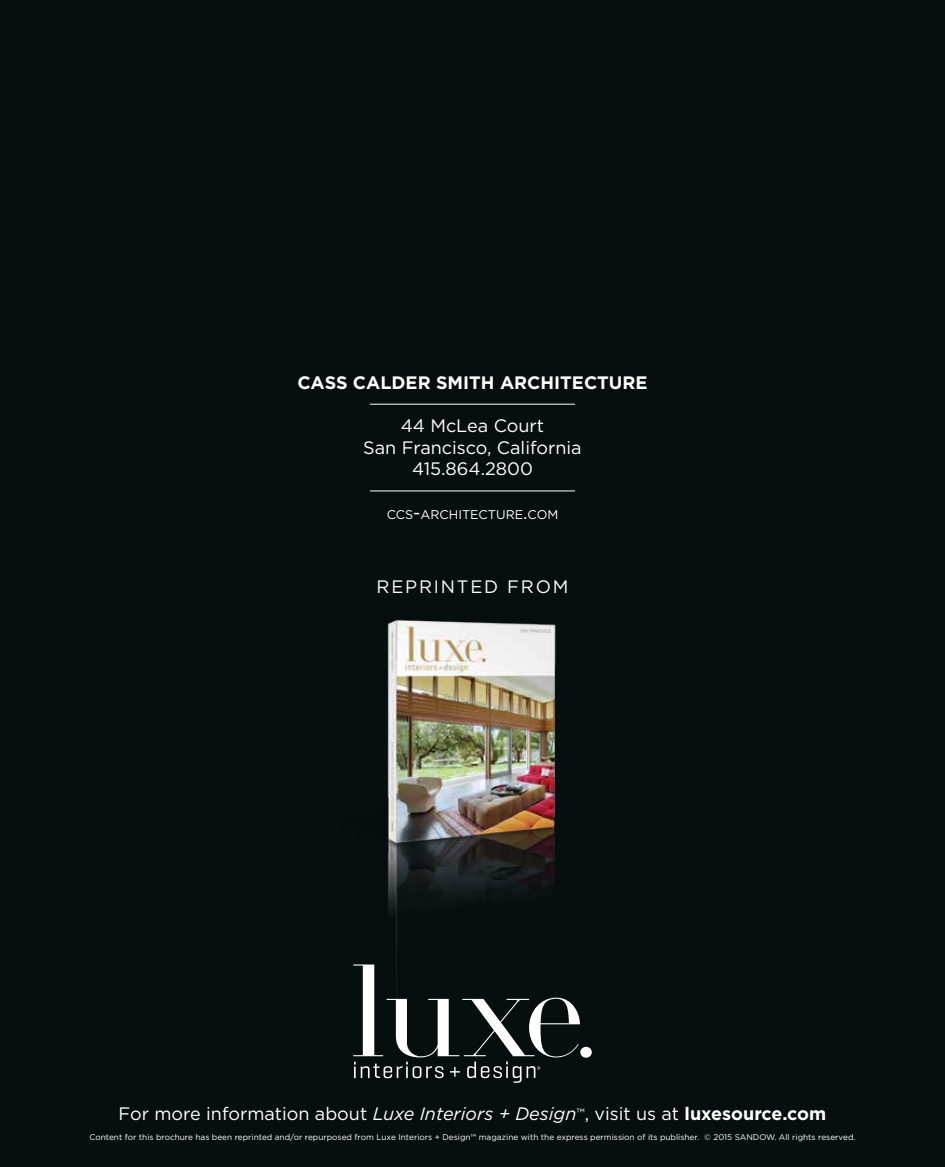
<style>
.page{position:relative;width:945px;height:1167px;background:#fff}
.page>*{position:absolute;margin:0;border:0;box-sizing:border-box;transform-origin:0 0}
.t1{font:18px/21.6px "Gotham";color:#fff;text-align:center}
.t2{font:700 18px "Gotham";color:#fff}
.t3{font:18px "Gotham";letter-spacing:.1em;color:#fff}
.t4{font:12.6px "Gotham";color:#fff}
.t5{font:8.25px "Gotham";color:#fff}
.s1{font-size:18px}
.s2{font-style:italic}
.s3{font-weight:700}
</style>
<div class="page">
<div style="left:0;top:0;width:945px;height:1166px;background:#060e10"></div>
<img style="left:387px;top:620px;width:169px;height:344px">
<svg style="left:353px;top:964px;width:239px;height:118px"></svg>
<hr style="left:370px;top:404px;width:205px;height:1px;background:#fff">
<hr style="left:370px;top:490px;width:205px;height:1px;background:#fff">
<h1 class="t2" style="left:297px;top:370px;width:352px">CASS CALDER SMITH ARCHITECTURE</h1>
<h1 class="t1" style="left:363px;top:414px;width:220px">44 McLea Court<br>San Francisco, California<br>415.864.2800</h1>
<h2 class="t4" style="left:387px;top:506px;width:173px">CCS<span class="s1">-</span>ARCHITECTURE<span class="s1">.</span>COM</h2>
<h1 class="t3" style="left:377px;top:574px;width:193px">REPRINTED FROM</h1>
<h1 class="t1" style="left:119px;top:1102px;width:709px">For more information about <span class="s2">Luxe Interiors + Design</span><sup>™</sup>, visit us at <span class="s3">luxesource.com</span></h1>
<p class="t5" style="left:89px;top:1131px;width:768px">Content for this brochure has been reprinted and/or repurposed from Luxe Interiors + Design™ magazine with the express permission of its publisher. © 2015 SANDOW. All rights reserved.</p>
</div>
